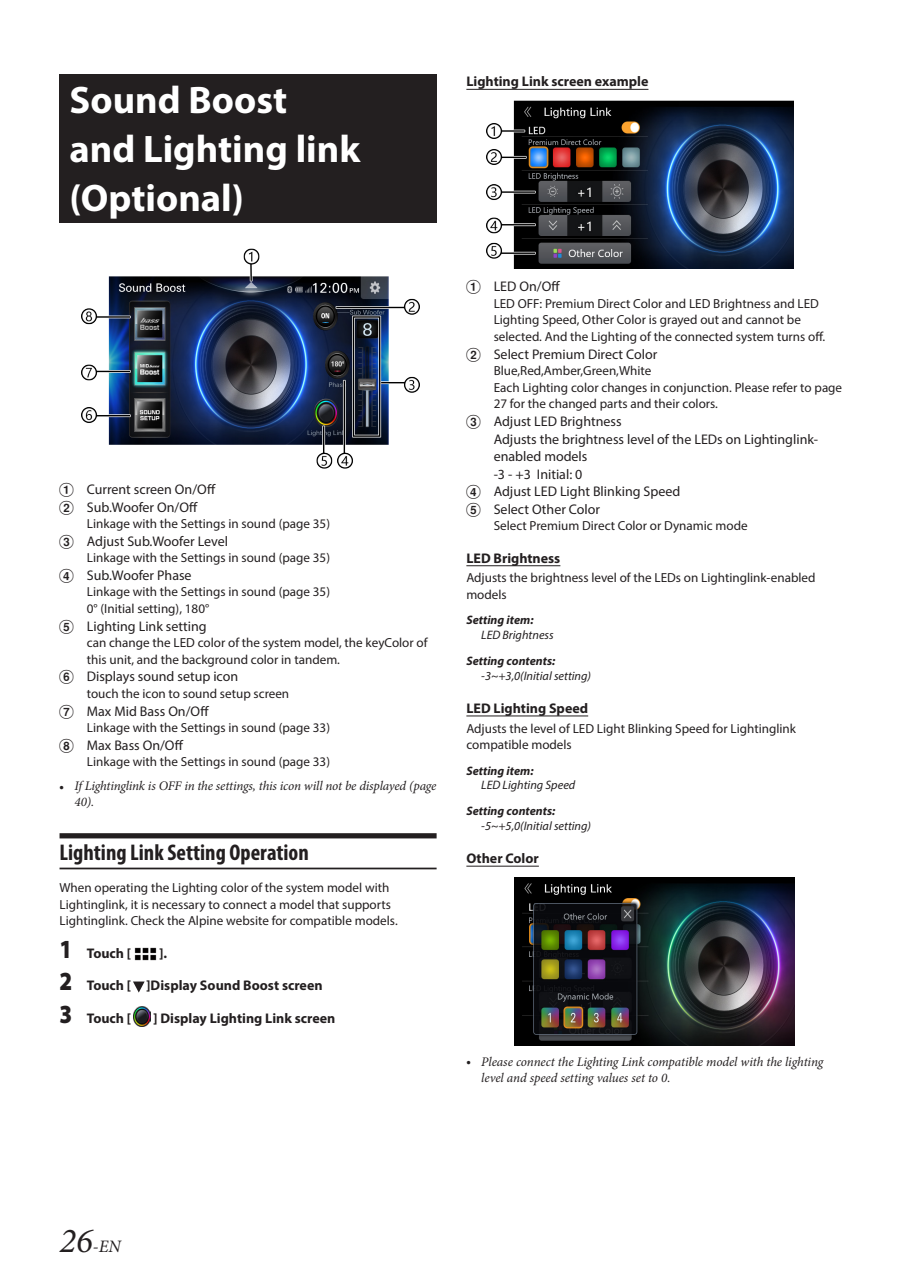
<style>
.page{position:relative;width:903px;height:1275px;background:#fff}
.page>*{position:absolute;margin:0;border:0;box-sizing:border-box;transform-origin:0 0}
.HL1{font:700 38.5px/49px "Myriad Pro";color:#fff}
.HL2{font:700 condensed 22.75px "Myriad Pro";color:#231f20}
.t1{font:italic 17.5px "Minion Pro";color:#231f20}
.StepBNO{font:14px/17.5px "Myriad Pro";color:#231f20}
.StepL1_1{font:700 14px "Myriad Pro";color:#231f20}
.HL4{font:700 14px "Myriad Pro";color:#231f20}
.StepB_L{font:13.12px/16.6px "Myriad Pro";color:#231f20}
.B{font:13.12px/16.6px "Myriad Pro";color:#231f20}
.t2{font:italic 13.12px/15.8px "Minion Pro";letter-spacing:-.01em;color:#231f20}
.SubBind_3mm_Italic{font:italic 12.25px "Myriad Pro";color:#231f20}
.Setup_Above5pt{font:italic 700 12.25px "Myriad Pro";color:#231f20}
.s1{font-family:"Circle Number"}
.s2{font-family:"Myriad Pro";font-weight:700;font-style:normal}
.s3{font-weight:900;font-size:26.25px}
.s4{font-size:35px}
</style>
<div class="page">
<div style="left:60px;top:74px;width:377px;height:149px;background:#231f20"></div>
<img style="left:81px;top:248px;width:339px;height:221px">
<div style="left:60px;top:833px;width:377px;height:5px;background:#231f20"></div>
<hr style="left:60px;top:868px;width:377px;height:1px;background:#231f20">
<img style="left:134px;top:947px;width:22px;height:14px">
<svg style="left:133px;top:981px;width:12px;height:11px"></svg>
<img style="left:134px;top:1006px;width:17px;height:20px">
<hr style="left:466px;top:89px;width:182px;height:1px;background:#231f20">
<hr style="left:466px;top:565px;width:94px;height:1px;background:#231f20">
<hr style="left:466px;top:715px;width:122px;height:1px;background:#231f20">
<hr style="left:466px;top:866px;width:73px;height:1px;background:#231f20">
<img style="left:486px;top:100px;width:308px;height:169px">
<img style="left:515px;top:877px;width:280px;height:168px">
<p class="HL1" style="left:69px;top:74px;width:292px">Sound Boost and Lighting link (Optional)</p>
<p class="StepBNO" style="left:60px;top:480px;width:158px"><span class="s1">A</span> Current screen On/Off</p>
<p class="StepBNO" style="left:60px;top:498px;width:140px"><span class="s1">B</span> Sub.Woofer On/Off</p>
<p class="StepB_L" style="left:87px;top:515px;width:245px">Linkage with the Settings in sound (page 35)</p>
<p class="StepBNO" style="left:60px;top:532px;width:170px"><span class="s1">C</span> Adjust Sub.Woofer Level</p>
<p class="StepB_L" style="left:87px;top:549px;width:245px">Linkage with the Settings in sound (page 35)</p>
<p class="StepBNO" style="left:60px;top:566px;width:134px"><span class="s1">D</span> Sub.Woofer Phase</p>
<p class="StepB_L" style="left:87px;top:583px;width:245px">Linkage with the Settings in sound (page 35)</p>
<p class="StepB_L" style="left:87px;top:600px;width:124px">0° (Initial setting), 180°</p>
<p class="StepBNO" style="left:60px;top:617px;width:149px"><span class="s1">E</span> Lighting Link setting</p>
<p class="StepB_L" style="left:87px;top:634px;width:342px">can change the LED color of the system model, the keyColor of this unit, and the background color in tandem.</p>
<p class="StepBNO" style="left:60px;top:668px;width:180px"><span class="s1">F</span> Displays sound setup icon</p>
<p class="StepB_L" style="left:87px;top:685px;width:204px">touch the icon to sound setup screen</p>
<p class="StepBNO" style="left:60px;top:702px;width:151px"><span class="s1">G</span> Max Mid Bass On/Off</p>
<p class="StepB_L" style="left:87px;top:719px;width:245px">Linkage with the Settings in sound (page 33)</p>
<p class="StepBNO" style="left:60px;top:736px;width:125px"><span class="s1">H</span> Max Bass On/Off</p>
<p class="StepB_L" style="left:87px;top:753px;width:245px">Linkage with the Settings in sound (page 33)</p>
<p class="t2" style="left:74px;top:778px;width:363px;text-indent:-15px"><span class="s2">•</span> If Lightinglink is OFF in the settings, this icon will not be displayed (page<br>40).</p>
<p class="HL2" style="left:60px;top:838px;width:251px">Lighting Link Setting Operation</p>
<p class="B" style="left:60px;top:879px;width:340px">When operating the Lighting color of the system model with<br>Lightinglink, it is necessary to connect a model that supports<br>Lightinglink. Check the Alpine website for compatible models.</p>
<p class="StepL1_1" style="left:60px;top:944px;width:73px"><span class="s3">1</span> Touch [</p>
<p class="StepL1_1" style="left:159px;top:944px;width:10px">].</p>
<p class="StepL1_1" style="left:60px;top:977px;width:265px"><span class="s3">2</span> Touch [ ]Display Sound Boost screen</p>
<p class="StepL1_1" style="left:60px;top:1009px;width:73px"><span class="s3">3</span> Touch [</p>
<p class="StepL1_1" style="left:153px;top:1009px;width:184px">] Display Lighting Link screen</p>
<p class="HL4" style="left:466px;top:72px;width:184px">Lighting Link screen example</p>
<p class="StepBNO" style="left:466px;top:278px;width:95px"><span class="s1">A</span> LED On/Off</p>
<p class="StepB_L" style="left:494px;top:295px;width:333px">LED OFF: Premium Direct Color and LED Brightness and LED<br>Lighting Speed, Other Color is grayed out and cannot be selected. And the Lighting of the connected system turns off.</p>
<p class="StepBNO" style="left:466px;top:345px;width:192px"><span class="s1">B</span> Select Premium Direct Color</p>
<p class="StepB_L" style="left:494px;top:362px;width:159px">Blue,Red,Amber,Green,White</p>
<p class="StepB_L" style="left:494px;top:379px;width:350px">Each Lighting color changes in conjunction. Please refer to page<br>27 for the changed parts and their colors.</p>
<p class="StepBNO" style="left:494px;top:412px;width:326px;text-indent:-27px"><span class="s1">C</span> Adjust LED Brightness<br>Adjusts the brightness level of the LEDs on Lightinglink&shy;enabled models<br>-3 - +3 Initial: 0</p>
<p class="StepBNO" style="left:466px;top:482px;width:216px"><span class="s1">D</span> Adjust LED Light Blinking Speed</p>
<p class="StepBNO" style="left:466px;top:500px;width:135px"><span class="s1">E</span> Select Other Color</p>
<p class="StepB_L" style="left:494px;top:517px;width:256px">Select Premium Direct Color or Dynamic mode</p>
<p class="HL4" style="left:466px;top:549px;width:96px">LED Brightness</p>
<p class="B" style="left:466px;top:569px;width:351px">Adjusts the brightness level of the LEDs on Lightinglink-enabled models</p>
<p class="Setup_Above5pt" style="left:466px;top:612px;width:69px">Setting item:</p>
<p class="SubBind_3mm_Italic" style="left:481px;top:627px;width:74px">LED Brightness</p>
<p class="Setup_Above5pt" style="left:466px;top:653px;width:90px">Setting contents:</p>
<p class="SubBind_3mm_Italic" style="left:481px;top:668px;width:111px">-3~+3,0(Initial setting)</p>
<p class="HL4" style="left:466px;top:699px;width:123px">LED Lighting Speed</p>
<p class="B" style="left:466px;top:720px;width:331px">Adjusts the level of LED Light Blinking Speed for Lightinglink compatible models</p>
<p class="Setup_Above5pt" style="left:466px;top:762px;width:69px">Setting item:</p>
<p class="SubBind_3mm_Italic" style="left:481px;top:778px;width:96px">LED Lighting Speed</p>
<p class="Setup_Above5pt" style="left:466px;top:803px;width:90px">Setting contents:</p>
<p class="SubBind_3mm_Italic" style="left:481px;top:818px;width:111px">-5~+5,0(Initial setting)</p>
<p class="HL4" style="left:466px;top:849px;width:74px">Other Color</p>
<p class="t2" style="left:481px;top:1054px;width:344px;text-indent:-15px"><span class="s2">•</span> Please connect the Lighting Link compatible model with the lighting level and speed setting values set to 0.</p>
<h3 class="t1" style="left:60px;top:1234px;width:63px"><span class="s4">26</span>-EN</h3>
</div>
